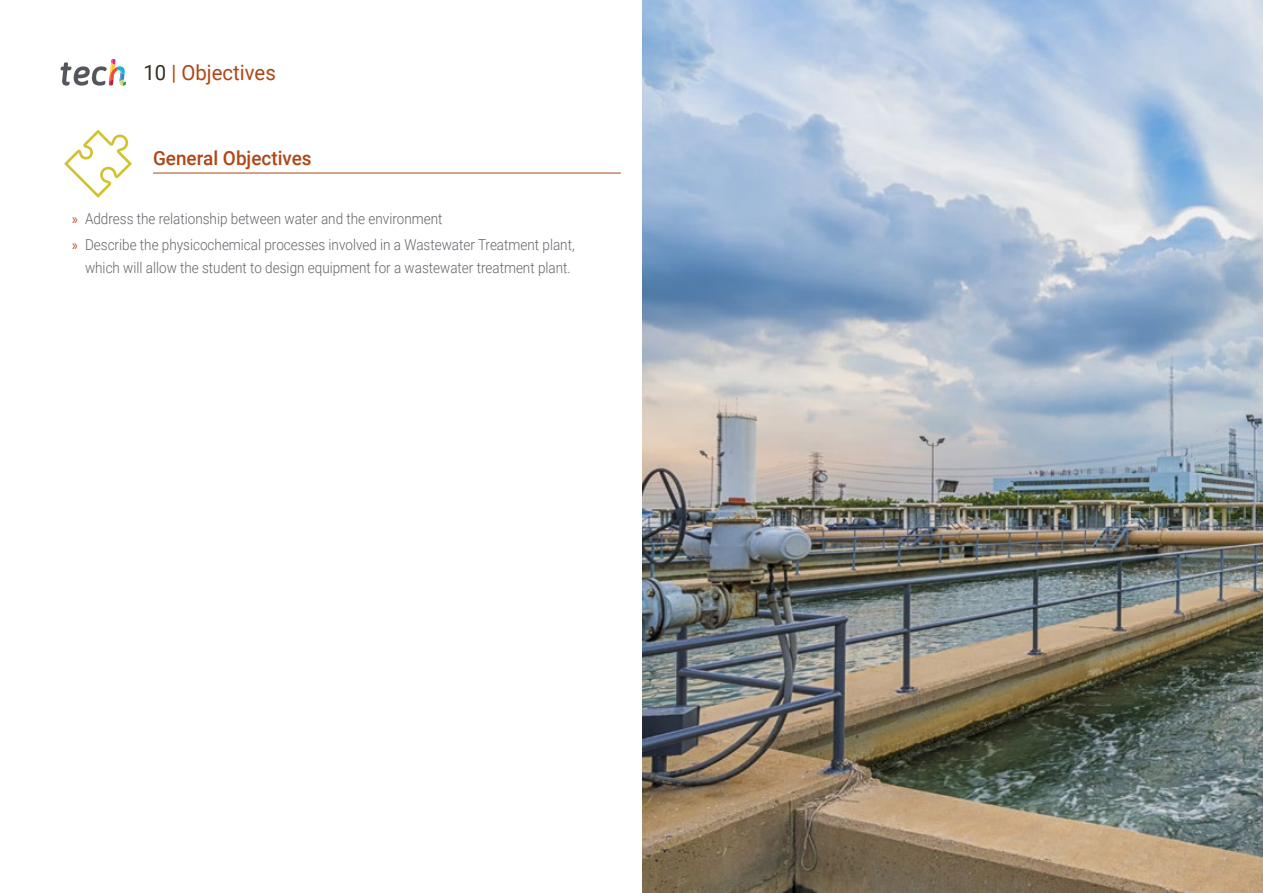
<style>
.page{position:relative;width:1263px;height:893px;background:#fff}
.page>*{position:absolute;margin:0;border:0;box-sizing:border-box;transform-origin:0 0}
.t1{font:21px "Roboto";color:#ae4615}
.t2{font:500 19.5px "Roboto";color:#ae4615}
.t3{font:300 15px/26.7px "Roboto";color:#61646a;scale:.9 1}
.s1{color:#312e20}
.s2{font-family:"Myriad Pro";font-weight:400;color:#ae4615}
</style>
<div class="page">
<svg style="left:64px;top:130px;width:68px;height:68px"></svg>
<img style="left:642px;top:0;width:621px;height:893px">
<svg style="left:61px;top:59px;width:65px;height:27px"></svg>
<hr style="left:153px;top:173px;width:468px;height:1px;background:#ae4615">
<h1 class="t1" style="left:144px;top:57px;width:134px"><span class="s1">10</span> | Objectives</h1>
<h2 class="t2" style="left:153px;top:144px;width:160px">General Objectives</h2>
<p class="t3" style="left:72px;top:204px;width:560px"><span class="s2">»</span> Address the relationship between water and the environment<br><span class="s2">»</span> Describe the physicochemical processes involved in a Wastewater Treatment plant,</p>
<p class="t3" style="left:85px;top:254px;width:541px">which will allow the student to design equipment for a wastewater treatment plant.</p>
</div>
